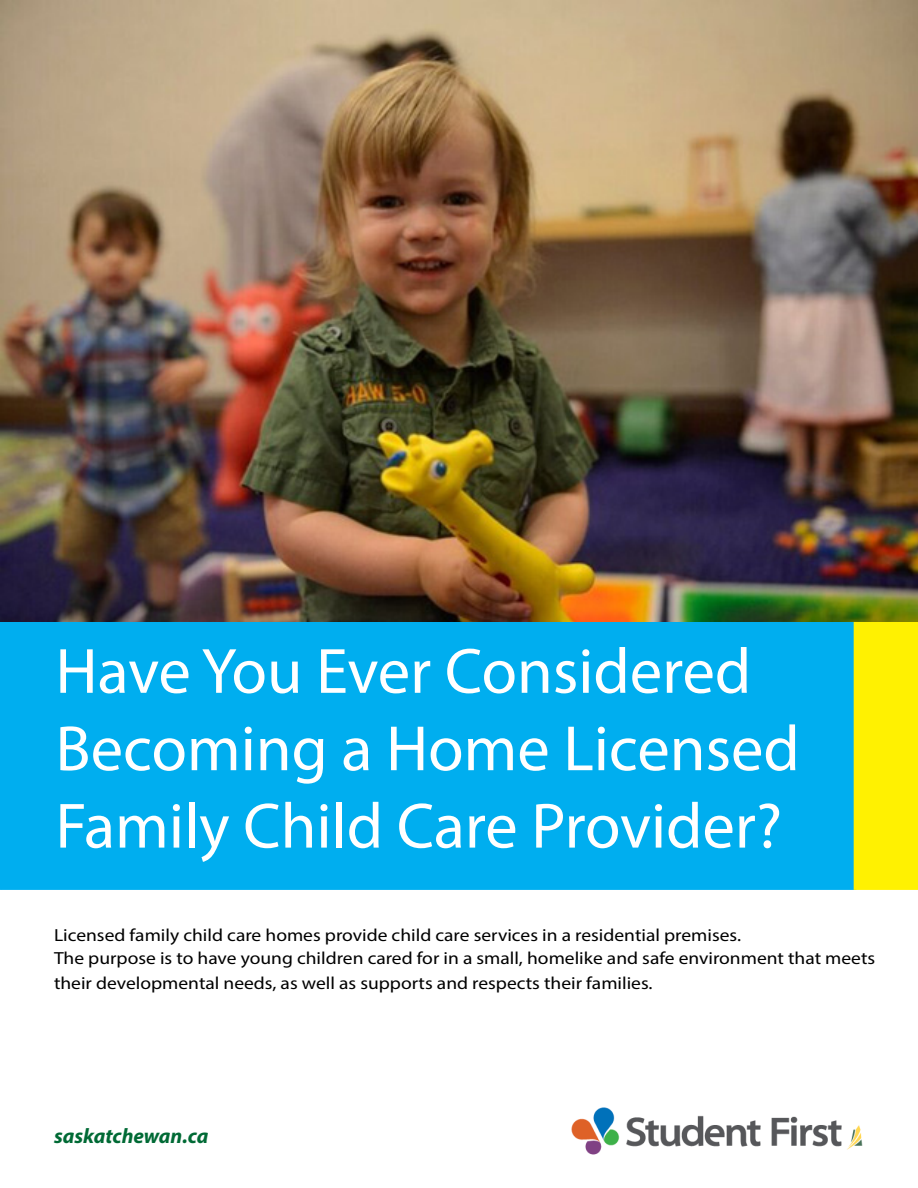
<style>
.page{position:relative;width:918px;height:1188px;background:#fff}
.page>*{position:absolute;margin:0;border:0;box-sizing:border-box;transform-origin:0 0}
.t1{font:64.5px "Myriad Pro";color:#fff}
.t2{font:italic 700 21px "Myriad Pro";color:#006a35}
.t3{font:17.55px/25.2px "Myriad Pro";color:#000;scale:1.11 1}
</style>
<div class="page">
<div style="left:1px;top:621px;width:855px;height:268px;background:#00aeef"></div>
<div style="left:854px;top:622px;width:63px;height:267px;background:#fff101"></div>
<div style="left:854px;top:621px;width:64px;height:269px;border:2px solid #fff101"></div>
<img style="left:571px;top:1107px;width:292px;height:48px">
<img style="left:0;top:0;width:918px;height:622px">
<p class="t1" style="left:56px;top:631px;width:697px">Have You Ever Considered</p>
<p class="t1" style="left:56px;top:709px;width:746px">Becoming a Home Licensed</p>
<p class="t1" style="left:56px;top:786px;width:728px">Family Child Care Provider?</p>
<p class="t3" style="left:54px;top:922px;width:621px">Licensed family child care homes provide child care services in a residential premises.</p>
<p class="t3" style="left:54px;top:945px;width:741px">The purpose is to have young children cared for in a small, homelike and safe environment that meets their developmental needs, as well as supports and respects their families.</p>
<p class="t2" style="left:54px;top:1123px;width:156px">saskatchewan.ca</p>
</div>
